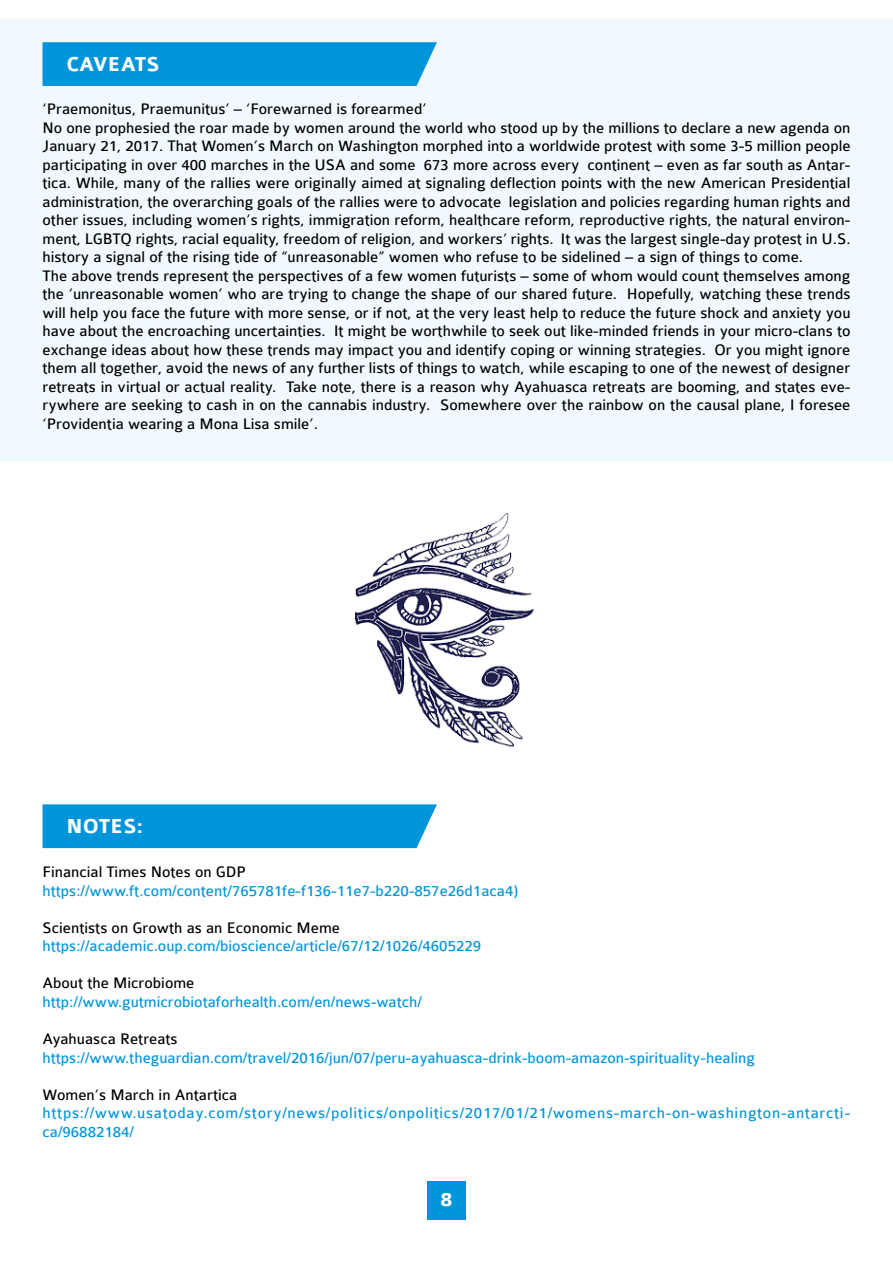
<style>
.page{position:relative;width:893px;height:1263px;background:#fff}
.page>*{position:absolute;margin:0;border:0;box-sizing:border-box;transform-origin:0 0}
.t1{font:700 21.6px "Colaborate";color:#fff}
.t2{font:700 21px "Colaborate";color:#fff}
.t3{font:16.35px/18.5px "Colaborate";color:#000}
.t4{font:16.35px "Colaborate";color:#0095da}
.t5{font:16.35px/18.5px "Colaborate";letter-spacing:.04em;color:#0095da}
</style>
<div class="page">
<div style="left:0;top:20px;width:893px;height:442px;background:#eff9fe"></div>
<div style="left:43px;top:804px;width:394px;height:44px;background:#0095da"></div>
<svg style="left:43px;top:42px;width:394px;height:44px;background:#0798db"></svg>
<img style="left:355px;top:512px;width:180px;height:236px">
<div style="left:427px;top:1182px;width:38px;height:38px;background:#0095da"></div>
<h1 class="t1" style="left:66px;top:53px;width:95px">CAVEATS</h1>
<p class="t3" style="left:43px;top:100px;width:809px">‘Praemonitus, Praemunitus’ – ‘Forewarned is forearmed’<br>No one prophesied the roar made by women around the world who stood up by the millions to declare a new agenda on January 21, 2017. That Women’s March on Washington morphed into a worldwide protest with some 3-5 million people participating in over 400 marches in the USA and some 673 more across every continent – even as far south as Antar&shy;tica. While, many of the rallies were originally aimed at signaling deflection points with the new American Presidential administration, the overarching goals of the rallies were to advocate legislation and policies regarding human rights and other issues, including women’s rights, immigration reform, healthcare reform, reproductive rights, the natural environ&shy;ment, LGBTQ rights, racial equality, freedom of religion, and workers’ rights. It was the largest single-day protest in U.S. history a signal of the rising tide of “unreasonable” women who refuse to be sidelined – a sign of things to come.<br>The above trends represent the perspectives of a few women futurists – some of whom would count themselves among the ‘unreasonable women’ who are trying to change the shape of our shared future. Hopefully, watching these trends will help you face the future with more sense, or if not, at the very least help to reduce the future shock and anxiety you have about the encroaching uncertainties. It might be worthwhile to seek out like-minded friends in your micro-clans to exchange ideas about how these trends may impact you and identify coping or winning strategies. Or you might ignore them all together, avoid the news of any further lists of things to watch, while escaping to one of the newest of designer retreats in virtual or actual reality. Take note, there is a reason why Ayahuasca retreats are booming, and states eve&shy;rywhere are seeking to cash in on the cannabis industry. Somewhere over the rainbow on the causal plane, I foresee ‘Providentia wearing a Mona Lisa smile’.</p>
<h1 class="t1" style="left:66px;top:815px;width:78px">NOTES:</h1>
<p class="t3" style="left:43px;top:863px;width:205px">Financial Times Notes on GDP</p>
<p class="t4" style="left:43px;top:882px;width:477px">https://www.ft.com/content/765781fe-f136-11e7-b220-857e26d1aca4)</p>
<p class="t3" style="left:43px;top:919px;width:299px">Scientists on Growth as an Economic Meme</p>
<p class="t4" style="left:43px;top:938px;width:440px">https://academic.oup.com/bioscience/article/67/12/1026/4605229</p>
<p class="t3" style="left:43px;top:974px;width:153px">About the Microbiome</p>
<p class="t4" style="left:43px;top:993px;width:381px">http://www.gutmicrobiotaforhealth.com/en/news-watch/</p>
<p class="t3" style="left:43px;top:1030px;width:137px">Ayahuasca Retreats</p>
<p class="t4" style="left:43px;top:1049px;width:714px">https://www.theguardian.com/travel/2016/jun/07/peru-ayahuasca-drink-boom-amazon-spirituality-healing</p>
<p class="t3" style="left:43px;top:1085px;width:196px">Women’s March in Antartica</p>
<p class="t5" style="left:43px;top:1104px;width:809px">https://www.usatoday.com/story/news/politics/onpolitics/2017/01/21/womens-march-on-washington-antarcti&shy;ca/96882184/</p>
<p class="t2" style="left:441px;top:1188px;width:13px">8</p>
</div>
